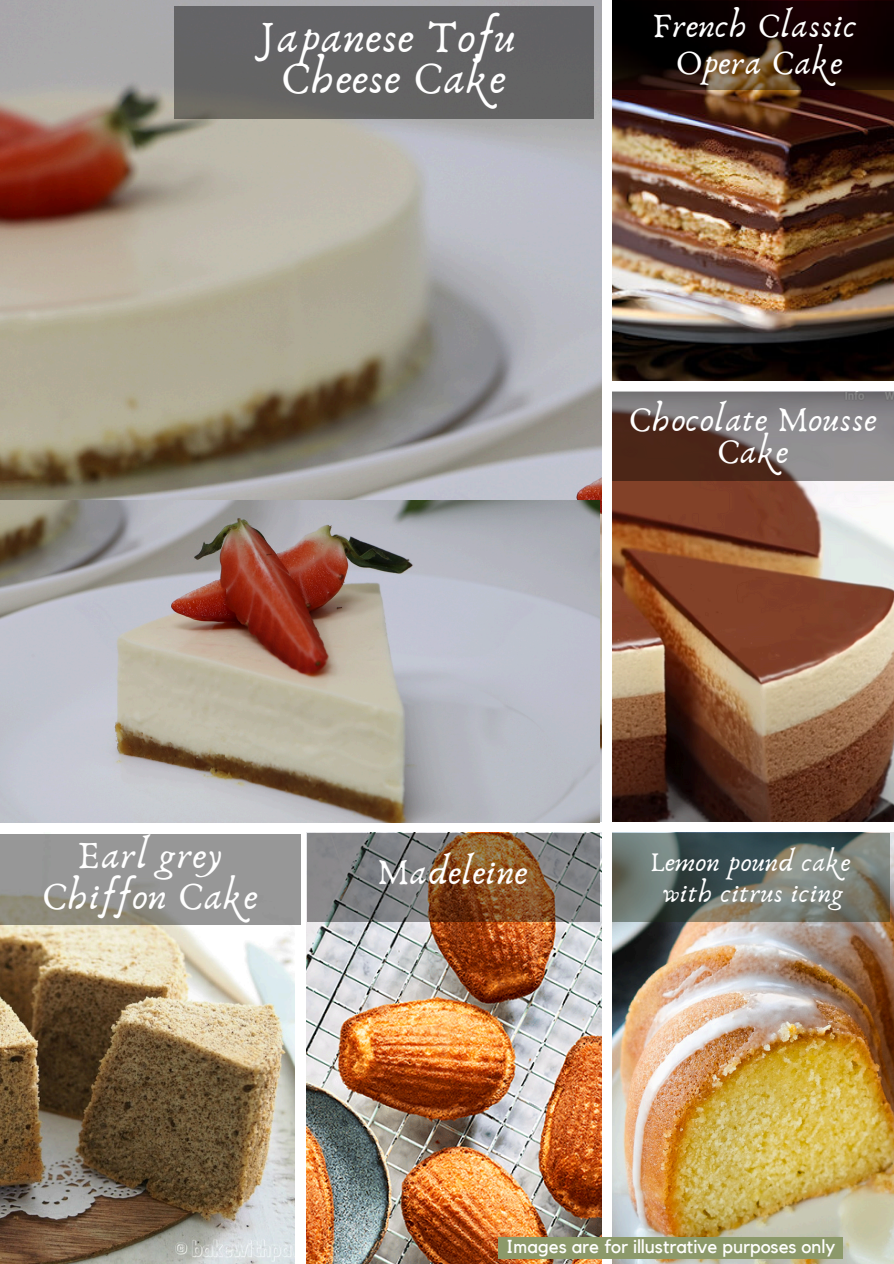
<style>
.page{position:relative;width:894px;height:1264px;background:#fff}
.page>*{position:absolute;margin:0;border:0;box-sizing:border-box;transform-origin:0 0}
.t1{font:46.2px/41.7px "Anaktoria";letter-spacing:.025em;color:#fff;text-align:center}
.t2{font:39.75px/40.8px "Anaktoria";letter-spacing:.025em;color:#fff;text-align:center}
.t3{font:37.2px "Anaktoria";letter-spacing:.025em;color:#fff}
.t4{font:35.7px/31.5px "Anaktoria";letter-spacing:.025em;color:#fff;text-align:center}
.t5{font:35.25px/37.2px "Anaktoria";letter-spacing:.025em;color:#fff;text-align:center}
.t6{font:28.05px/31.3px "Anaktoria";letter-spacing:.025em;color:#fff;text-align:center}
.t7{font:18.75px "Kollektif";color:#fff}
</style>
<div class="page">
<img style="left:0;top:0;width:601px;height:821px">
<img style="left:0;top:834px;width:295px;height:429px">
<img style="left:306px;top:832px;width:295px;height:431px">
<img style="left:612px;top:832px;width:281px;height:431px">
<img style="left:612px;top:0;width:281px;height:380px">
<img style="left:612px;top:391px;width:281px;height:430px">
<svg style="left:612px;top:392px;width:281px;height:89px;background:#726461"></svg>
<svg style="left:612px;top:833px;width:277px;height:88px;background:#646d67"></svg>
<svg style="left:612px;top:1px;width:281px;height:88px;background:#1b0d08"></svg>
<svg style="left:307px;top:833px;width:293px;height:88px;background:#7f6b5c"></svg>
<div style="left:497px;top:1237px;width:345px;height:21px;background:#8c996a"></div>
<img style="left:0;top:500px;width:599px;height:322px">
<svg style="left:0;top:835px;width:300px;height:90px;background:#959491"></svg>
<div style="left:174px;top:6px;width:420px;height:112px;background:#646464"></div>
<p class="t1" style="left:259px;top:17px;width:258px">Japanese Tofu<br>Cheese Cake</p>
<h2 class="t5" style="left:652px;top:8px;width:206px">French Classic<br>Opera Cake</h2>
<h2 class="t4" style="left:629px;top:405px;width:249px">Chocolate Mousse<br>Cake</h2>
<h2 class="t2" style="left:42px;top:835px;width:217px">Earl grey<br>Chiffon Cake</h2>
<h3 class="t3" style="left:377px;top:849px;width:151px">Madeleine</h3>
<h2 class="t6" style="left:649px;top:846px;width:202px">Lemon pound cake with citrus icing</h2>
<h1 class="t7" style="left:506px;top:1237px;width:331px">Images are for illustrative purposes only</h1>
</div>
